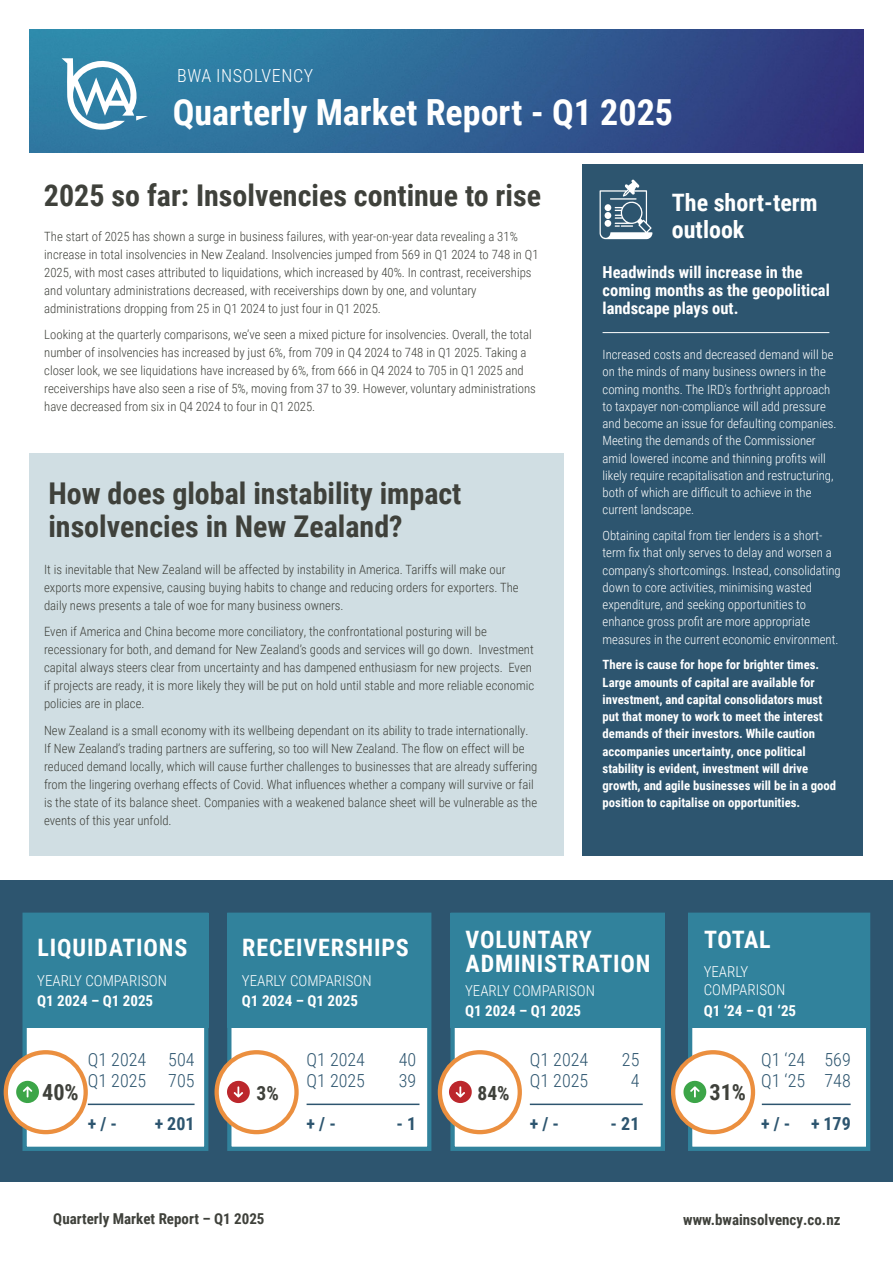
<style>
.page{position:relative;width:893px;height:1263px;background:#fff}
.page>*{position:absolute;margin:0;border:0;box-sizing:border-box;transform-origin:0 0}
.t1{font:700 36px "Roboto Condensed";color:#fff}
.t2{font:700 30px/33px "Roboto Condensed";color:#3f413b}
.t3{font:700 24px/24px "Roboto Condensed";letter-spacing:.035em;color:#fff}
.t4{font:700 24px/27px "Roboto Condensed";color:#fff}
.t5{font:700 22.2px "Roboto Condensed";color:#3f413b}
.t6{font:700 19.5px "Roboto Condensed";color:#3f413b}
.t7{font:300 18px/21.6px "Roboto Condensed";color:#2d556f}
.t8{font:700 18px "Roboto Condensed";color:#2d556f}
.t9{font:300 18px "Roboto Condensed";letter-spacing:.035em;color:#fff}
.t10{font:700 16.5px/18px "Roboto Condensed";color:#fff}
.t11{font:300 15px/18px "Roboto Condensed";color:#fff}
.t12{font:700 15px "Roboto Condensed";color:#3f413b}
.t13{font:700 15px "Roboto Condensed";color:#fff}
.t14{font:300 12.75px/18px "Roboto Condensed";color:#3f413b}
.t15{font:300 12.75px/17.2px "Roboto Condensed";color:#fff}
.t16{font:700 12.75px/17.2px "Roboto Condensed";color:#fff}
</style>
<div class="page">
<img style="left:30px;top:30px;width:833px;height:123px">
<svg style="left:62px;top:58px;width:86px;height:76px"></svg>
<div style="left:0;top:880px;width:893px;height:302px;background:#2d556f"></div>
<div style="left:583px;top:164px;width:280px;height:691px;background:#2d556f"></div>
<div style="left:23px;top:913px;width:185px;height:238px;background:#fff;border:4px solid #31829c"></div>
<div style="left:23px;top:913px;width:185px;height:114px;background:#31829c"></div>
<div style="left:6px;top:1052px;width:80px;height:80px;background:#fff;border-radius:50%"></div>
<div style="left:4px;top:1050px;width:84px;height:84px;border:4px solid #eb8f3f;border-radius:50%"></div>
<svg style="left:16px;top:1081px;width:23px;height:22px"></svg>
<hr style="left:88px;top:1103px;width:107px;height:2px;background:#2d556f">
<div style="left:227px;top:913px;width:204px;height:238px;background:#fff;border:4px solid #31829c"></div>
<div style="left:228px;top:913px;width:201px;height:114px;background:#31829c"></div>
<div style="left:217px;top:1052px;width:80px;height:80px;background:#fff;border-radius:50%"></div>
<div style="left:215px;top:1050px;width:84px;height:84px;border:4px solid #eb8f3f;border-radius:50%"></div>
<svg style="left:227px;top:1081px;width:23px;height:22px"></svg>
<hr style="left:307px;top:1103px;width:112px;height:2px;background:#2d556f">
<div style="left:30px;top:453px;width:534px;height:402px;background:#d0dee3"></div>
<svg style="left:600px;top:179px;width:52px;height:60px"></svg>
<hr style="left:603px;top:332px;width:226px;height:1px;background:#fff">
<div style="left:450px;top:913px;width:215px;height:238px;background:#fff;border:4px solid #31829c"></div>
<div style="left:451px;top:913px;width:214px;height:114px;background:#31829c"></div>
<div style="left:440px;top:1052px;width:80px;height:80px;background:#fff;border-radius:50%"></div>
<div style="left:438px;top:1050px;width:84px;height:84px;border:4px solid #eb8f3f;border-radius:50%"></div>
<hr style="left:530px;top:1103px;width:113px;height:2px;background:#2d556f">
<svg style="left:449px;top:1081px;width:23px;height:22px"></svg>
<div style="left:688px;top:913px;width:182px;height:238px;background:#fff;border:4px solid #31829c"></div>
<div style="left:688px;top:913px;width:182px;height:114px;background:#31829c"></div>
<hr style="left:762px;top:1103px;width:89px;height:2px;background:#2d556f">
<div style="left:673px;top:1052px;width:80px;height:80px;background:#fff;border-radius:50%"></div>
<div style="left:671px;top:1050px;width:84px;height:84px;border:4px solid #eb8f3f;border-radius:50%"></div>
<svg style="left:683px;top:1081px;width:23px;height:22px"></svg>
<h3 class="t9" style="left:177px;top:63px;width:138px">BWA INSOLVENCY</h3>
<h1 class="t1" style="left:173px;top:87px;width:502px">Quarterly Market Report - Q1 2025</h1>
<h2 class="t2" style="left:44px;top:178px;width:499px">2025 so far: Insolvencies continue to rise</h2>
<p class="t14" style="left:44px;top:227px;width:496px">The start of 2025 has shown a surge in business failures, with year-on-year data revealing a 31% increase in total insolvencies in New Zealand. Insolvencies jumped from 569 in Q1 2024 to 748 in Q1<br>2025, with most cases attributed to liquidations, which increased by 40%. In contrast, receiverships and voluntary administrations decreased, with receiverships down by one, and voluntary administrations dropping from 25 in Q1 2024 to just four in Q1 2025.</p>
<p class="t14" style="left:44px;top:325px;width:493px">Looking at the quarterly comparisons, we’ve seen a mixed picture for insolvencies. Overall, the total number of insolvencies has increased by just 6%, from 709 in Q4 2024 to 748 in Q1 2025. Taking a closer look, we see liquidations have increased by 6%, from 666 in Q4 2024 to 705 in Q1 2025 and receiverships have also seen a rise of 5%, moving from 37 to 39. However, voluntary administrations have decreased from six in Q4 2024 to four in Q1 2025.</p>
<h2 class="t2" style="left:48px;top:476px;width:415px">How does global instability impact insolvencies in New Zealand?</h2>
<p class="t14" style="left:44px;top:560px;width:476px">It is inevitable that New Zealand will be affected by instability in America. Tariffs will make our exports more expensive, causing buying habits to change and reducing orders for exporters. The daily news presents a tale of woe for many business owners.</p>
<p class="t14" style="left:44px;top:622px;width:492px">Even if America and China become more conciliatory, the confrontational posturing will be recessionary for both, and demand for New Zealand’s goods and services will go down. Investment capital always steers clear from uncertainty and has dampened enthusiasm for new projects. Even if projects are ready, it is more likely they will be put on hold until stable and more reliable economic policies are in place.</p>
<p class="t14" style="left:44px;top:721px;width:495px">New Zealand is a small economy with its wellbeing dependant on its ability to trade internationally.<br>If New Zealand’s trading partners are suffering, so too will New Zealand. The flow on effect will be reduced demand locally, which will cause further challenges to businesses that are already suffering from the lingering overhang effects of Covid. What influences whether a company will survive or fail is the state of its balance sheet. Companies with a weakened balance sheet will be vulnerable as the events of this year unfold.</p>
<h3 class="t4" style="left:672px;top:188px;width:147px">The short-term outlook</h3>
<p class="t10" style="left:603px;top:263px;width:229px">Headwinds will increase in the coming months as the geopolitical landscape plays out.</p>
<p class="t15" style="left:603px;top:345px;width:236px">Increased costs and decreased demand will be on the minds of many business owners in the coming months. The IRD’s forthright approach to taxpayer non-compliance will add pressure and become an issue for defaulting companies.<br>Meeting the demands of the Commissioner amid lowered income and thinning profits will likely require recapitalisation and restructuring, both of which are difficult to achieve in the current landscape.</p>
<p class="t15" style="left:603px;top:526px;width:240px">Obtaining capital from tier lenders is a short&shy;term fix that only serves to delay and worsen a company’s shortcomings. Instead, consolidating down to core activities, minimising wasted expenditure, and seeking opportunities to enhance gross profit are more appropriate measures in the current economic environment.</p>
<p class="t16" style="left:603px;top:656px;width:235px">There is cause for hope for brighter times.<br>Large amounts of capital are available for investment, and capital consolidators must put that money to work to meet the interest demands of their investors. While caution accompanies uncertainty, once political stability is evident, investment will drive growth, and agile businesses will be in a good position to capitalise on opportunities.</p>
<h3 class="t3" style="left:38px;top:935px;width:151px">LIQUIDATIONS</h3>
<p class="t11" style="left:37px;top:971px;width:131px">YEARLY COMPARISON</p>
<p class="t13" style="left:37px;top:990px;width:118px">Q1 2024 – Q1 2025</p>
<h3 class="t5" style="left:42px;top:1077px;width:38px">40%</h3>
<h3 class="t7" style="left:88px;top:1048px;width:60px">Q1 2024<br>Q1 2025</h3>
<h3 class="t8" style="left:88px;top:1111px;width:31px">+ / -</h3>
<h3 class="t7" style="left:168px;top:1048px;width:28px">504<br>705</h3>
<h3 class="t8" style="left:155px;top:1111px;width:41px">+ 201</h3>
<h3 class="t3" style="left:242px;top:935px;width:168px">RECEIVERSHIPS</h3>
<p class="t11" style="left:242px;top:971px;width:131px">YEARLY COMPARISON</p>
<p class="t13" style="left:242px;top:990px;width:118px">Q1 2024 – Q1 2025</p>
<h3 class="t6" style="left:257px;top:1080px;width:24px">3%</h3>
<h3 class="t7" style="left:307px;top:1048px;width:60px">Q1 2024<br>Q1 2025</h3>
<h3 class="t8" style="left:307px;top:1111px;width:31px">+ / -</h3>
<h3 class="t7" style="left:399px;top:1048px;width:19px">40<br>39</h3>
<h3 class="t8" style="left:396px;top:1111px;width:21px">- 1</h3>
<h3 class="t3" style="left:466px;top:927px;width:187px">VOLUNTARY<br>ADMINISTRATION</h3>
<p class="t11" style="left:465px;top:981px;width:131px">YEARLY COMPARISON</p>
<p class="t13" style="left:465px;top:1001px;width:118px">Q1 2024 – Q1 2025</p>
<h3 class="t7" style="left:622px;top:1048px;width:19px;text-align:center">25<br>4</h3>
<h3 class="t8" style="left:611px;top:1111px;width:30px">- 21</h3>
<h3 class="t7" style="left:530px;top:1048px;width:60px">Q1 2024<br>Q1 2025</h3>
<h3 class="t8" style="left:530px;top:1111px;width:31px">+ / -</h3>
<h3 class="t6" style="left:478px;top:1080px;width:34px">84%</h3>
<h3 class="t3" style="left:704px;top:927px;width:68px">TOTAL</h3>
<p class="t11" style="left:704px;top:963px;width:83px">YEARLY<br>COMPARISON</p>
<p class="t13" style="left:704px;top:1000px;width:94px">Q1 ‘24 – Q1 ‘25</p>
<h3 class="t5" style="left:709px;top:1077px;width:38px">31%</h3>
<h3 class="t7" style="left:761px;top:1048px;width:46px">Q1 ‘24<br>Q1 ‘25</h3>
<h3 class="t8" style="left:761px;top:1111px;width:31px">+ / -</h3>
<h3 class="t7" style="left:824px;top:1048px;width:28px">569<br>748</h3>
<h3 class="t8" style="left:811px;top:1111px;width:41px">+ 179</h3>
<p class="t12" style="left:53px;top:1208px;width:213px">Quarterly Market Report – Q1 2025</p>
<p class="t12" style="left:683px;top:1209px;width:159px">www.bwainsolvency.co.nz</p>
</div>
